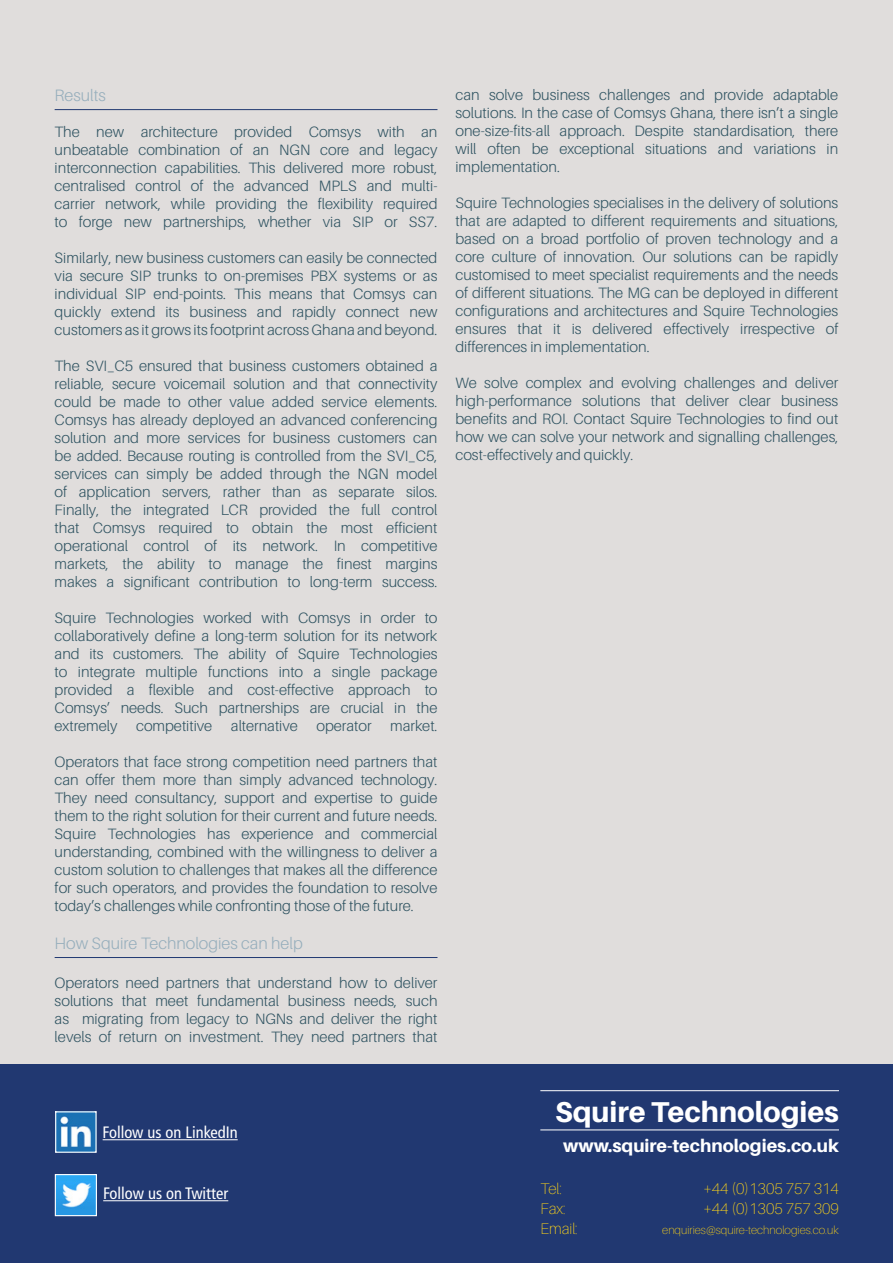
<style>
.page{position:relative;width:893px;height:1263px;background:#e0dddc}
.page>*{position:absolute;margin:0;border:0;box-sizing:border-box;transform-origin:0 0}
.t1{font:800 28.65px "Aileron";color:#fff}
.t2{font:800 18px "Aileron";color:#fff}
.t3{font:300 16.5px "Aileron";color:#96aebc}
.t4{font:condensed 16.5px "Frutiger LT Std";color:#fff}
.t5{font:100 15.45px "Aileron";color:#ffd618}
.t6{font:300 15px/18px "Aileron";color:#305462;text-align:justify}
.t7{font:100 11.55px "Aileron";color:#ffd618}
</style>
<div class="page">
<div style="left:0;top:1064px;width:893px;height:199px;background:#213871"></div>
<hr style="left:540px;top:1090px;width:299px;height:1px;background:#fff">
<hr style="left:540px;top:1130px;width:299px;height:1px;background:#fff">
<hr style="left:55px;top:109px;width:382px;height:1px;background:#213871">
<hr style="left:55px;top:957px;width:382px;height:1px;background:#213871">
<img style="left:57px;top:1113px;width:38px;height:38px">
<div style="left:55px;top:1111px;width:42px;height:42px;border:1px solid #fff"></div>
<img style="left:57px;top:1176px;width:38px;height:38px">
<div style="left:55px;top:1174px;width:42px;height:42px;border:1px solid #fff"></div>
<hr style="left:103px;top:1200px;width:125px;height:1px;background:#fff">
<hr style="left:103px;top:1139px;width:135px;height:1px;background:#fff">
<p class="t3" style="left:55px;top:86px;width:53px">Results</p>
<p class="t6" style="left:55px;top:123px;width:384px">The new architecture provided Comsys with an unbeatable combination of an NGN core and legacy interconnection capabilities. This delivered more robust, centralised control of the advanced MPLS and multi&shy;carrier network, while providing the flexibility required to forge new partnerships, whether via SIP or SS7.</p>
<p class="t6" style="left:55px;top:249px;width:384px">Similarly, new business customers can easily be connected via secure SIP trunks to on-premises PBX systems or as individual SIP end-points. This means that Comsys can quickly extend its business and rapidly connect new customers as it grows its footprint across Ghana and beyond.</p>
<p class="t6" style="left:55px;top:357px;width:384px">The SVI_C5 ensured that business customers obtained a reliable, secure voicemail solution and that connectivity could be made to other value added service elements.<br>Comsys has already deployed an advanced conferencing solution and more services for business customers can be added. Because routing is controlled from the SVI_C5, services can simply be added through the NGN model of application servers, rather than as separate silos.<br>Finally, the integrated LCR provided the full control that Comsys required to obtain the most efficient operational control of its network. In competitive markets, the ability to manage the finest margins makes a significant contribution to long-term success.</p>
<p class="t6" style="left:55px;top:609px;width:384px">Squire Technologies worked with Comsys in order to collaboratively define a long-term solution for its network and its customers. The ability of Squire Technologies to integrate multiple functions into a single package provided a flexible and cost-effective approach to Comsys’ needs. Such partnerships are crucial in the extremely competitive alternative operator market.</p>
<p class="t6" style="left:55px;top:753px;width:384px">Operators that face strong competition need partners that can offer them more than simply advanced technology.<br>They need consultancy, support and expertise to guide them to the right solution for their current and future needs.<br>Squire Technologies has experience and commercial understanding, combined with the willingness to deliver a custom solution to challenges that makes all the difference for such operators, and provides the foundation to resolve today’s challenges while confronting those of the future.</p>
<p class="t3" style="left:55px;top:934px;width:250px">How Squire Technologies can help</p>
<p class="t6" style="left:55px;top:974px;width:384px">Operators need partners that understand how to deliver solutions that meet fundamental business needs, such as migrating from legacy to NGNs and deliver the right levels of return on investment. They need partners that</p>
<p class="t6" style="left:455px;top:86px;width:384px">can solve business challenges and provide adaptable solutions. In the case of Comsys Ghana, there isn’t a single one-size-fits-all approach. Despite standardisation, there will often be exceptional situations and variations in implementation.</p>
<p class="t6" style="left:455px;top:194px;width:384px">Squire Technologies specialises in the delivery of solutions that are adapted to different requirements and situations, based on a broad portfolio of proven technology and a core culture of innovation. Our solutions can be rapidly customised to meet specialist requirements and the needs of different situations. The MG can be deployed in different configurations and architectures and Squire Technologies ensures that it is delivered effectively irrespective of differences in implementation.</p>
<p class="t6" style="left:455px;top:374px;width:384px">We solve complex and evolving challenges and deliver high-performance solutions that deliver clear business benefits and ROI. Contact Squire Technologies to find out how we can solve your network and signalling challenges, cost-effectively and quickly.</p>
<p class="t4" style="left:103px;top:1123px;width:137px">Follow us on LinkedIn</p>
<p class="t4" style="left:103px;top:1184px;width:127px">Follow us on Twitter</p>
<h1 class="t1" style="left:555px;top:1096px;width:285px">Squire Technologies</h1>
<p class="t2" style="left:563px;top:1135px;width:277px">www.squire-technologies.co.uk</p>
<p class="t5" style="left:540px;top:1180px;width:23px">Tel:</p>
<p class="t5" style="left:703px;top:1180px;width:137px">+44 (0)1305 757 314</p>
<p class="t5" style="left:540px;top:1200px;width:27px">Fax:</p>
<p class="t5" style="left:703px;top:1200px;width:137px">+44 (0)1305 757 309</p>
<p class="t5" style="left:540px;top:1220px;width:39px">Email:</p>
<p class="t7" style="left:662px;top:1223px;width:178px">enquiries@squire-technologies.co.uk</p>
</div>
